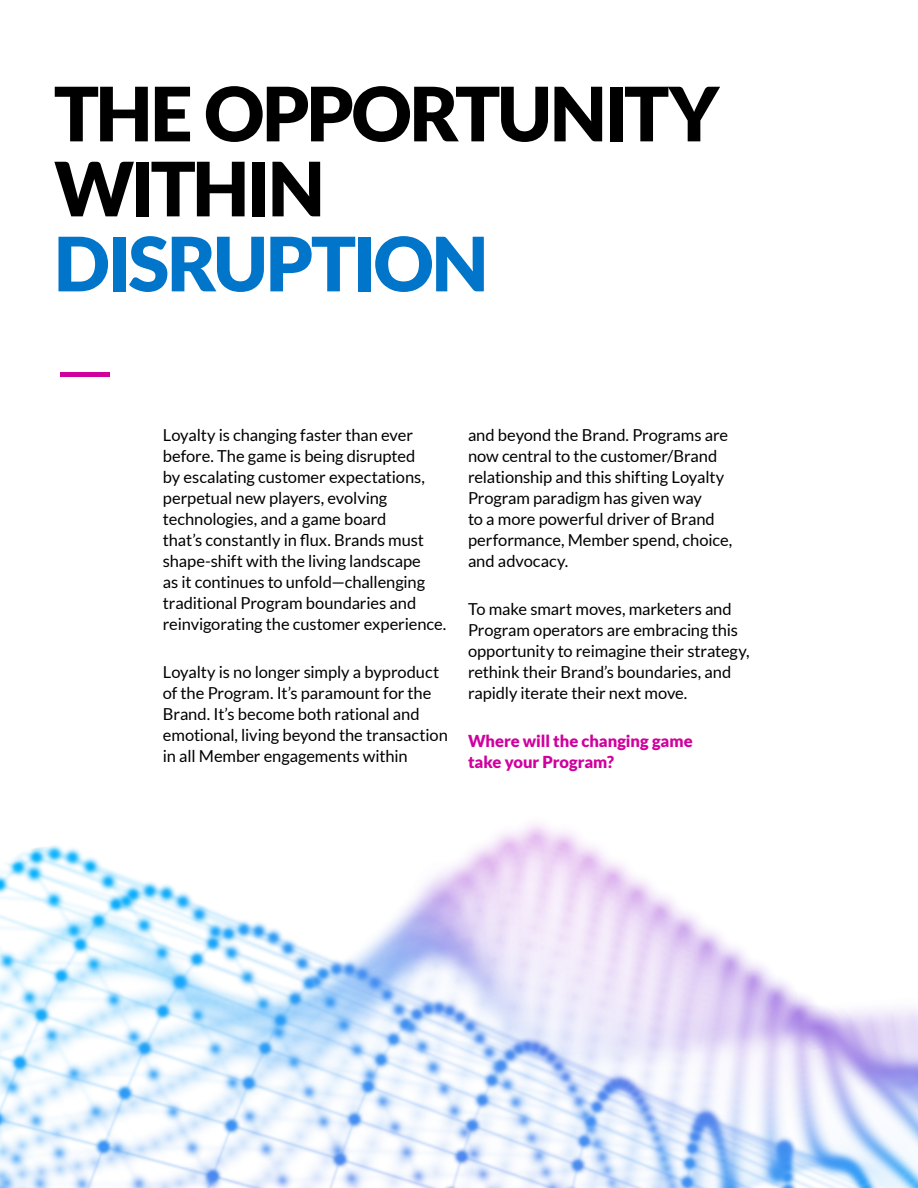
<style>
.page{position:relative;width:918px;height:1188px;background:#fff}
.page>*{position:absolute;margin:0;border:0;box-sizing:border-box;transform-origin:0 0}
.t1{font:900 75px/75px "Lato";letter-spacing:-.035em;color:#000}
.t2{font:900 75px "Lato";letter-spacing:-.035em;color:#0075c9}
.t3{font:75px "Lato";color:#d0009e}
.t4{font:16.5px/21px "Lato";letter-spacing:-.005em;color:#000}
.t5{font:900 16.5px/21px "Lato";letter-spacing:-.005em;color:#d0009e}
</style>
<div class="page">
<img style="left:0;top:823px;width:918px;height:365px">
<h1 class="t1" style="left:54px;top:75px;width:667px">THE OPPORTUNITY<br>WITHIN</h1>
<h1 class="t2" style="left:54px;top:220px;width:436px">DISRUPTION</h1>
<h1 class="t3" style="left:54px;top:327px;width:63px">—</h1>
<p class="t4" style="left:163px;top:424px;width:285px">Loyalty is changing faster than ever before. The game is being disrupted<br>by escalating customer expectations, perpetual new players, evolving technologies, and a game board<br>that’s constantly in flux. Brands must shape-shift with the living landscape<br>as it continues to unfold—challenging traditional Program boundaries and reinvigorating the customer experience.</p>
<p class="t4" style="left:163px;top:661px;width:286px">Loyalty is no longer simply a byproduct of the Program. It’s paramount for the Brand. It’s become both rational and emotional, living beyond the transaction in all Member engagements within</p>
<p class="t4" style="left:468px;top:424px;width:266px">and beyond the Brand. Programs are now central to the customer/Brand relationship and this shifting Loyalty<br>Program paradigm has given way<br>to a more powerful driver of Brand performance, Member spend, choice, and advocacy.</p>
<p class="t4" style="left:468px;top:598px;width:283px">To make smart moves, marketers and Program operators are embracing this opportunity to reimagine their strategy, rethink their Brand’s boundaries, and rapidly iterate their next move.</p>
<p class="t5" style="left:468px;top:730px;width:226px">Where will the changing game take your Program?</p>
</div>
